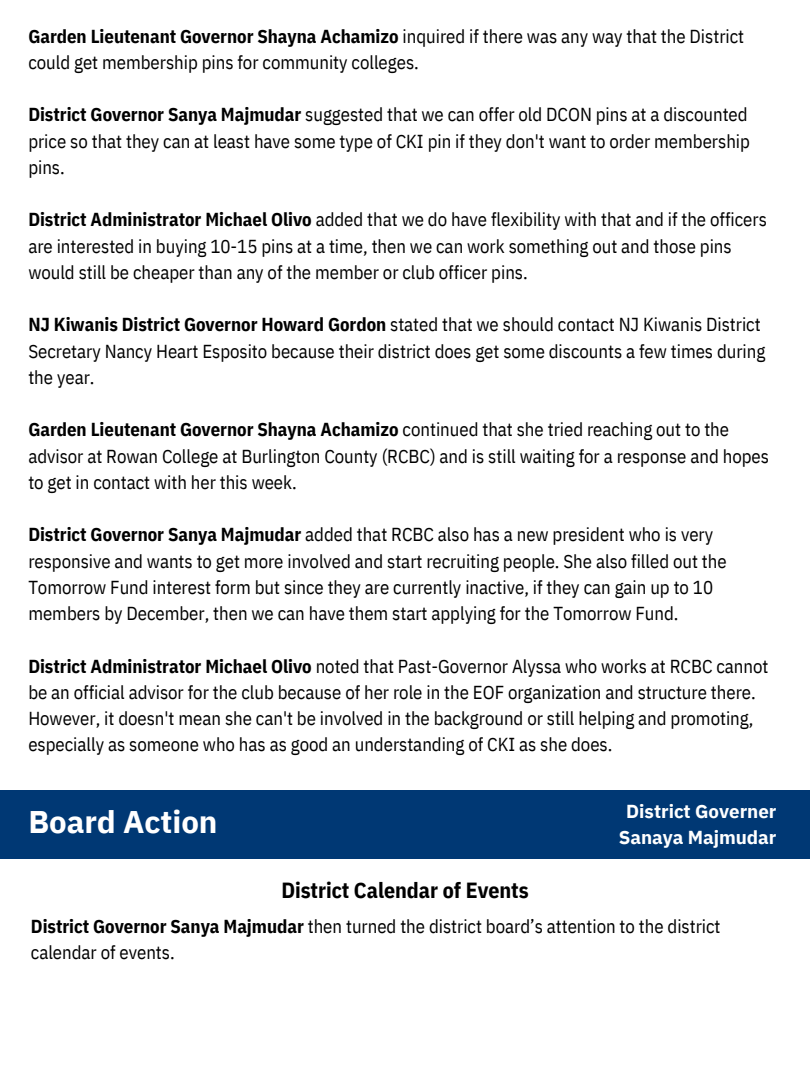
<style>
.page{position:relative;width:810px;height:1080px;background:#fff}
.page>*{position:absolute;margin:0;border:0;box-sizing:border-box;transform-origin:0 0}
.t1{font:700 31.25px "IBM Plex Sans";color:#fff}
.t2{font:700 21.88px "IBM Plex Sans Cond";color:#000}
.t3{font:18.75px/26.2px "IBM Plex Sans Cond";color:#000}
.t4{font:700 18.75px/26.2px "IBM Plex Sans";color:#fff;text-align:center}
.s1{font-weight:700}
</style>
<div class="page">
<div style="left:0;top:790px;width:810px;height:68px;background:#003874"></div>
<p class="t3" style="left:28px;top:22px;width:717px"><span class="s1">Garden Lieutenant Governor Shayna Achamizo</span> inquired if there was any way that the District could get membership pins for community colleges.</p>
<p class="t3" style="left:28px;top:101px;width:723px"><span class="s1">District Governor Sanya Majmudar</span> suggested that we can offer old DCON pins at a discounted price so that they can at least have some type of CKI pin if they don't want to order membership pins.</p>
<p class="t3" style="left:28px;top:206px;width:740px"><span class="s1">District Administrator Michael Olivo</span> added that we do have flexibility with that and if the officers are interested in buying 10-15 pins at a time, then we can work something out and those pins would still be cheaper than any of the member or club officer pins.</p>
<p class="t3" style="left:28px;top:311px;width:739px"><span class="s1">NJ Kiwanis District Governor Howard Gordon</span> stated that we should contact NJ Kiwanis District<br>Secretary Nancy Heart Esposito because their district does get some discounts a few times during the year.</p>
<p class="t3" style="left:28px;top:416px;width:742px"><span class="s1">Garden Lieutenant Governor Shayna Achamizo</span> continued that she tried reaching out to the advisor at Rowan College at Burlington County (RCBC) and is still waiting for a response and hopes to get in contact with her this week.</p>
<p class="t3" style="left:28px;top:521px;width:700px"><span class="s1">District Governor Sanya Majmudar</span> added that RCBC also has a new president who is very responsive and wants to get more involved and start recruiting people. She also filled out the Tomorrow Fund interest form but since they are currently inactive, if they can gain up to 10 members by December, then we can have them start applying for the Tomorrow Fund.</p>
<p class="t3" style="left:28px;top:652px;width:742px"><span class="s1">District Administrator Michael Olivo</span> noted that Past-Governor Alyssa who works at RCBC cannot be an official advisor for the club because of her role in the EOF organization and structure there.<br>However, it doesn't mean she can't be involved in the background or still helping and promoting, especially as someone who has as good an understanding of CKI as she does.</p>
<h3 class="t1" style="left:28px;top:801px;width:191px">Board Action</h3>
<h1 class="t4" style="left:619px;top:797px;width:159px">District Governer<br>Sanaya Majmudar</h1>
<h2 class="t2" style="left:281px;top:875px;width:249px">District Calendar of Events</h2>
<p class="t3" style="left:31px;top:913px;width:691px"><span class="s1">District Governor Sanya Majmudar</span> then turned the district board’s attention to the district calendar of events.</p>
</div>
